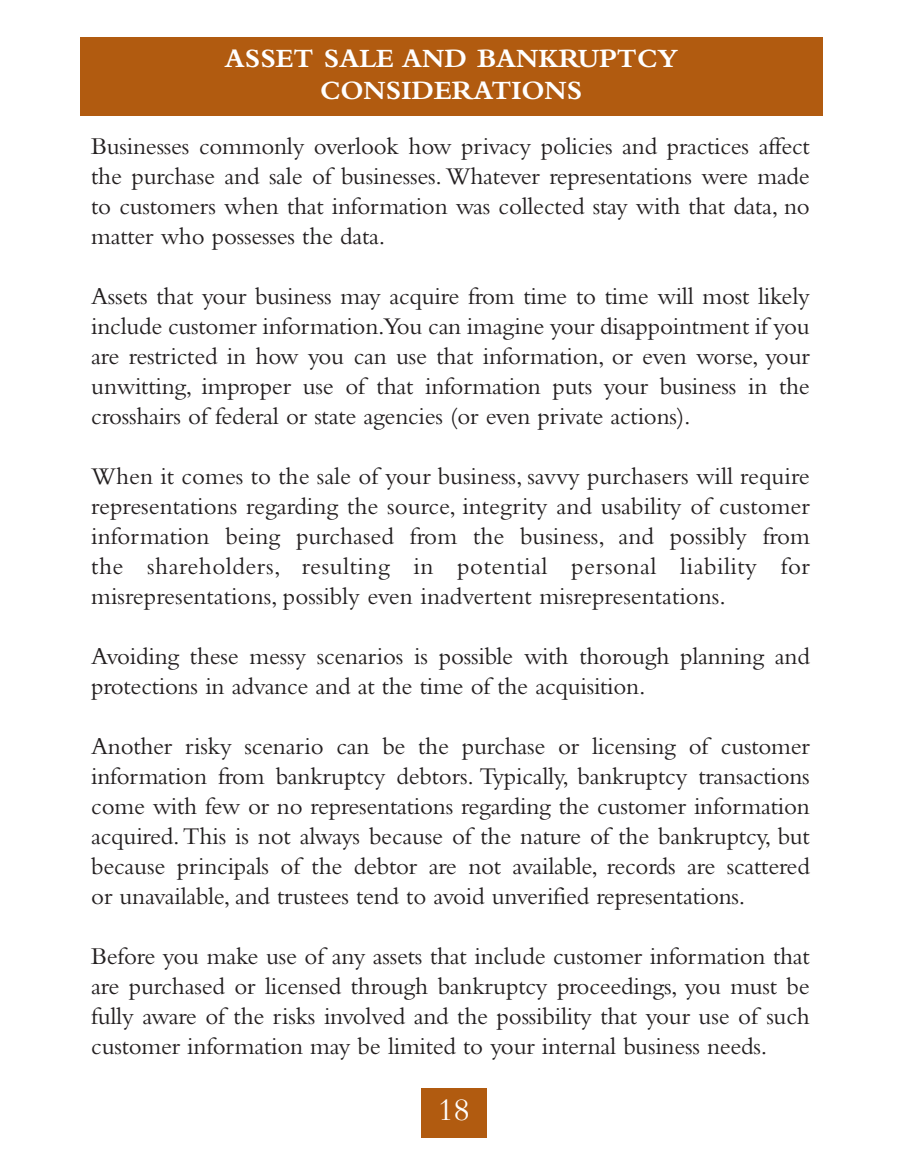
<style>
.page{position:relative;width:900px;height:1170px;background:#fff}
.page>*{position:absolute;margin:0;border:0;box-sizing:border-box;transform-origin:0 0}
.t1{font:32.5px "Bembo";color:#fff}
.t2{font:700 27.5px/32.5px "Bembo";color:#fff;text-align:center}
.t3{font:25px/30px "Bembo";letter-spacing:-.01em;color:#231f20;text-align:justify}
</style>
<div class="page">
<div style="left:80px;top:38px;width:742px;height:78px;background:#b15b10"></div>
<div style="left:421px;top:1088px;width:66px;height:50px;background:#b15b10"></div>
<p class="t2" style="left:225px;top:44px;width:455px">ASSET SALE AND BANKRUPTCY<br>CONSIDERATIONS</p>
<p class="t3" style="left:91px;top:134px;width:720px">Businesses commonly overlook how privacy policies and practices affect the purchase and sale of businesses. Whatever representations were made to customers when that information was collected stay with that data, no matter who possesses the data.</p>
<p class="t3" style="left:91px;top:284px;width:720px">Assets that your business may acquire from time to time will most likely include customer information.You can imagine your disappointment if you are restricted in how you can use that information, or even worse, your unwitting, improper use of that information puts your business in the crosshairs of federal or state agencies (or even private actions).</p>
<p class="t3" style="left:91px;top:464px;width:720px">When it comes to the sale of your business, savvy purchasers will require representations regarding the source, integrity and usability of customer information being purchased from the business, and possibly from the shareholders, resulting in potential personal liability for misrepresentations, possibly even inadvertent misrepresentations.</p>
<p class="t3" style="left:91px;top:644px;width:720px">Avoiding these messy scenarios is possible with thorough planning and protections in advance and at the time of the acquisition.</p>
<p class="t3" style="left:91px;top:734px;width:720px">Another risky scenario can be the purchase or licensing of customer information from bankruptcy debtors. Typically, bankruptcy transactions come with few or no representations regarding the customer information acquired.This is not always because of the nature of the bankruptcy, but because principals of the debtor are not available, records are scattered or unavailable, and trustees tend to avoid unverified representations.</p>
<p class="t3" style="left:91px;top:944px;width:720px">Before you make use of any assets that include customer information that are purchased or licensed through bankruptcy proceedings, you must be fully aware of the risks involved and the possibility that your use of such customer information may be limited to your internal business needs.</p>
<h1 class="t1" style="left:438px;top:1098px;width:33px">18</h1>
</div>
